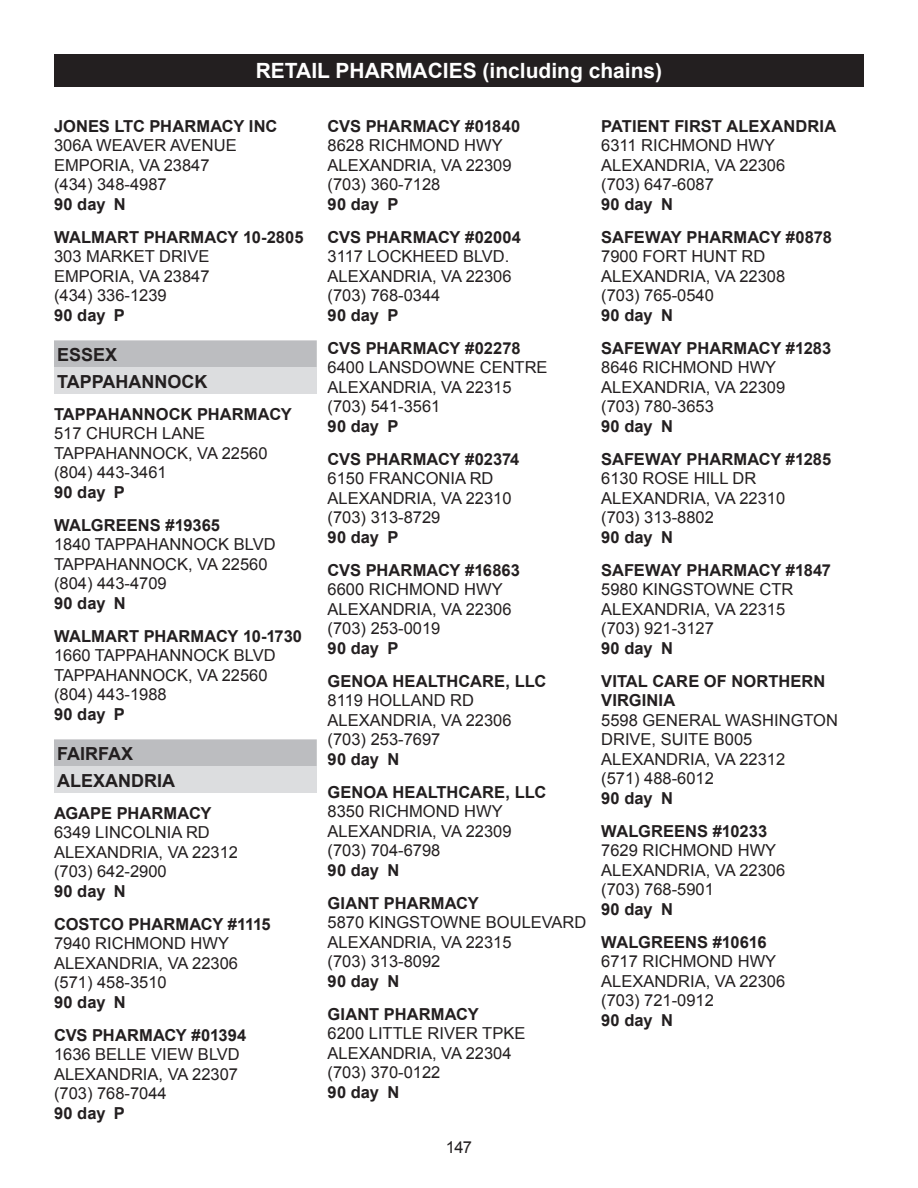
<style>
.page{position:relative;width:918px;height:1188px;background:#fff}
.page>*{position:absolute;margin:0;border:0;box-sizing:border-box;transform-origin:0 0}
.t1{font:700 21px "Arial";color:#fff}
.Listings___CITY_Gray_subheads{font:700 18px "Arial";color:#231f20}
.Listings___County_heads{font:700 18px "Arial";color:#231f20}
.Listings___ePrescrib{font:16.5px/19.5px "Arial";color:#231f20}
.Listings___Pharmacy_Name{font:700 16.5px/19.5px "Arial";color:#231f20}
.s1{font-weight:700}
</style>
<div class="page">
<div style="left:54px;top:54px;width:810px;height:32px;background:#231f20"></div>
<div style="left:54px;top:340px;width:263px;height:27px;background:#bcbdc0"></div>
<div style="left:54px;top:367px;width:263px;height:27px;background:#dcdddf"></div>
<div style="left:54px;top:739px;width:263px;height:27px;background:#bcbdc0"></div>
<div style="left:54px;top:766px;width:263px;height:27px;background:#dcdddf"></div>
<p class="t1" style="left:256px;top:57px;width:408px">RETAIL PHARMACIES (including chains)</p>
<p class="Listings___Pharmacy_Name" style="left:54px;top:117px;width:225px">JONES LTC PHARMACY INC</p>
<p class="Listings___ePrescrib" style="left:54px;top:136px;width:184px">306A WEAVER AVENUE<br>EMPORIA, VA 23847 (434) 348-4987<br><span class="s1">90 day N</span></p>
<p class="Listings___Pharmacy_Name" style="left:54px;top:228px;width:251px">WALMART PHARMACY 10-2805</p>
<p class="Listings___ePrescrib" style="left:54px;top:247px;width:157px">303 MARKET DRIVE<br>EMPORIA, VA 23847 (434) 336-1239<br><span class="s1">90 day P</span></p>
<p class="Listings___County_heads" style="left:57px;top:342px;width:62px">ESSEX</p>
<p class="Listings___CITY_Gray_subheads" style="left:57px;top:370px;width:152px">TAPPAHANNOCK</p>
<p class="Listings___Pharmacy_Name" style="left:54px;top:405px;width:239px">TAPPAHANNOCK PHARMACY</p>
<p class="Listings___ePrescrib" style="left:54px;top:424px;width:215px">517 CHURCH LANE<br>TAPPAHANNOCK, VA 22560 (804) 443-3461<br><span class="s1">90 day P</span></p>
<p class="Listings___Pharmacy_Name" style="left:54px;top:516px;width:168px">WALGREENS #19365</p>
<p class="Listings___ePrescrib" style="left:54px;top:535px;width:223px">1840 TAPPAHANNOCK BLVD<br>TAPPAHANNOCK, VA 22560 (804) 443-4709<br><span class="s1">90 day N</span></p>
<p class="Listings___Pharmacy_Name" style="left:54px;top:627px;width:250px">WALMART PHARMACY 10-1730</p>
<p class="Listings___ePrescrib" style="left:54px;top:646px;width:223px">1660 TAPPAHANNOCK BLVD<br>TAPPAHANNOCK, VA 22560 (804) 443-1988<br><span class="s1">90 day P</span></p>
<p class="Listings___County_heads" style="left:57px;top:741px;width:78px">FAIRFAX</p>
<p class="Listings___CITY_Gray_subheads" style="left:57px;top:769px;width:119px">ALEXANDRIA</p>
<p class="Listings___Pharmacy_Name" style="left:54px;top:804px;width:159px">AGAPE PHARMACY</p>
<p class="Listings___ePrescrib" style="left:54px;top:823px;width:186px">6349 LINCOLNIA RD<br>ALEXANDRIA, VA 22312 (703) 642-2900<br><span class="s1">90 day N</span></p>
<p class="Listings___Pharmacy_Name" style="left:54px;top:915px;width:218px">COSTCO PHARMACY #1115</p>
<p class="Listings___ePrescrib" style="left:54px;top:934px;width:186px">7940 RICHMOND HWY<br>ALEXANDRIA, VA 22306 (571) 458-3510<br><span class="s1">90 day N</span></p>
<p class="Listings___Pharmacy_Name" style="left:54px;top:1026px;width:194px">CVS PHARMACY #01394</p>
<p class="Listings___ePrescrib" style="left:54px;top:1045px;width:187px">1636 BELLE VIEW BLVD<br>ALEXANDRIA, VA 22307 (703) 768-7044<br><span class="s1">90 day P</span></p>
<p class="Listings___Pharmacy_Name" style="left:328px;top:117px;width:194px">CVS PHARMACY #01840</p>
<p class="Listings___ePrescrib" style="left:328px;top:136px;width:186px">8628 RICHMOND HWY<br>ALEXANDRIA, VA 22309 (703) 360-7128<br><span class="s1">90 day P</span></p>
<p class="Listings___Pharmacy_Name" style="left:328px;top:228px;width:195px">CVS PHARMACY #02004</p>
<p class="Listings___ePrescrib" style="left:328px;top:247px;width:186px">3117 LOCKHEED BLVD.<br>ALEXANDRIA, VA 22306 (703) 768-0344<br><span class="s1">90 day P</span></p>
<p class="Listings___Pharmacy_Name" style="left:328px;top:339px;width:194px">CVS PHARMACY #02278</p>
<p class="Listings___ePrescrib" style="left:328px;top:358px;width:222px">6400 LANSDOWNE CENTRE<br>ALEXANDRIA, VA 22315 (703) 541-3561<br><span class="s1">90 day P</span></p>
<p class="Listings___Pharmacy_Name" style="left:328px;top:450px;width:193px">CVS PHARMACY #02374</p>
<p class="Listings___ePrescrib" style="left:328px;top:469px;width:186px">6150 FRANCONIA RD<br>ALEXANDRIA, VA 22310 (703) 313-8729<br><span class="s1">90 day P</span></p>
<p class="Listings___Pharmacy_Name" style="left:328px;top:561px;width:194px">CVS PHARMACY #16863</p>
<p class="Listings___ePrescrib" style="left:328px;top:580px;width:186px">6600 RICHMOND HWY<br>ALEXANDRIA, VA 22306 (703) 253-0019<br><span class="s1">90 day P</span></p>
<p class="Listings___Pharmacy_Name" style="left:328px;top:672px;width:220px">GENOA HEALTHCARE, LLC</p>
<p class="Listings___ePrescrib" style="left:328px;top:691px;width:186px">8119 HOLLAND RD<br>ALEXANDRIA, VA 22306 (703) 253-7697<br><span class="s1">90 day N</span></p>
<p class="Listings___Pharmacy_Name" style="left:328px;top:783px;width:220px">GENOA HEALTHCARE, LLC</p>
<p class="Listings___ePrescrib" style="left:328px;top:802px;width:186px">8350 RICHMOND HWY<br>ALEXANDRIA, VA 22309 (703) 704-6798<br><span class="s1">90 day N</span></p>
<p class="Listings___Pharmacy_Name" style="left:328px;top:894px;width:153px">GIANT PHARMACY</p>
<p class="Listings___ePrescrib" style="left:328px;top:913px;width:260px">5870 KINGSTOWNE BOULEVARD<br>ALEXANDRIA, VA 22315<br>(703) 313-8092<br><span class="s1">90 day N</span></p>
<p class="Listings___Pharmacy_Name" style="left:328px;top:1005px;width:153px">GIANT PHARMACY</p>
<p class="Listings___ePrescrib" style="left:328px;top:1024px;width:199px">6200 LITTLE RIVER TPKE<br>ALEXANDRIA, VA 22304 (703) 370-0122<br><span class="s1">90 day N</span></p>
<p class="Listings___Pharmacy_Name" style="left:601px;top:117px;width:237px">PATIENT FIRST ALEXANDRIA</p>
<p class="Listings___ePrescrib" style="left:601px;top:136px;width:186px">6311 RICHMOND HWY<br>ALEXANDRIA, VA 22306 (703) 647-6087<br><span class="s1">90 day N</span></p>
<p class="Listings___Pharmacy_Name" style="left:601px;top:228px;width:232px">SAFEWAY PHARMACY #0878</p>
<p class="Listings___ePrescrib" style="left:601px;top:247px;width:186px">7900 FORT HUNT RD<br>ALEXANDRIA, VA 22308 (703) 765-0540<br><span class="s1">90 day N</span></p>
<p class="Listings___Pharmacy_Name" style="left:601px;top:339px;width:232px">SAFEWAY PHARMACY #1283</p>
<p class="Listings___ePrescrib" style="left:601px;top:358px;width:186px">8646 RICHMOND HWY<br>ALEXANDRIA, VA 22309 (703) 780-3653<br><span class="s1">90 day N</span></p>
<p class="Listings___Pharmacy_Name" style="left:601px;top:450px;width:232px">SAFEWAY PHARMACY #1285</p>
<p class="Listings___ePrescrib" style="left:601px;top:469px;width:186px">6130 ROSE HILL DR<br>ALEXANDRIA, VA 22310 (703) 313-8802<br><span class="s1">90 day N</span></p>
<p class="Listings___Pharmacy_Name" style="left:601px;top:561px;width:231px">SAFEWAY PHARMACY #1847</p>
<p class="Listings___ePrescrib" style="left:601px;top:580px;width:194px">5980 KINGSTOWNE CTR<br>ALEXANDRIA, VA 22315 (703) 921-3127<br><span class="s1">90 day N</span></p>
<p class="Listings___Pharmacy_Name" style="left:601px;top:672px;width:226px">VITAL CARE OF NORTHERN<br>VIRGINIA</p>
<p class="Listings___ePrescrib" style="left:601px;top:711px;width:238px">5598 GENERAL WASHINGTON<br>DRIVE, SUITE B005<br>ALEXANDRIA, VA 22312<br>(571) 488-6012<br><span class="s1">90 day N</span></p>
<p class="Listings___Pharmacy_Name" style="left:601px;top:822px;width:167px">WALGREENS #10233</p>
<p class="Listings___ePrescrib" style="left:601px;top:841px;width:186px">7629 RICHMOND HWY<br>ALEXANDRIA, VA 22306 (703) 768-5901<br><span class="s1">90 day N</span></p>
<p class="Listings___Pharmacy_Name" style="left:601px;top:933px;width:167px">WALGREENS #10616</p>
<p class="Listings___ePrescrib" style="left:601px;top:952px;width:186px">6717 RICHMOND HWY<br>ALEXANDRIA, VA 22306 (703) 721-0912<br><span class="s1">90 day N</span></p>
<p class="Listings___ePrescrib" style="left:446px;top:1137px;width:28px">147</p>
</div>
